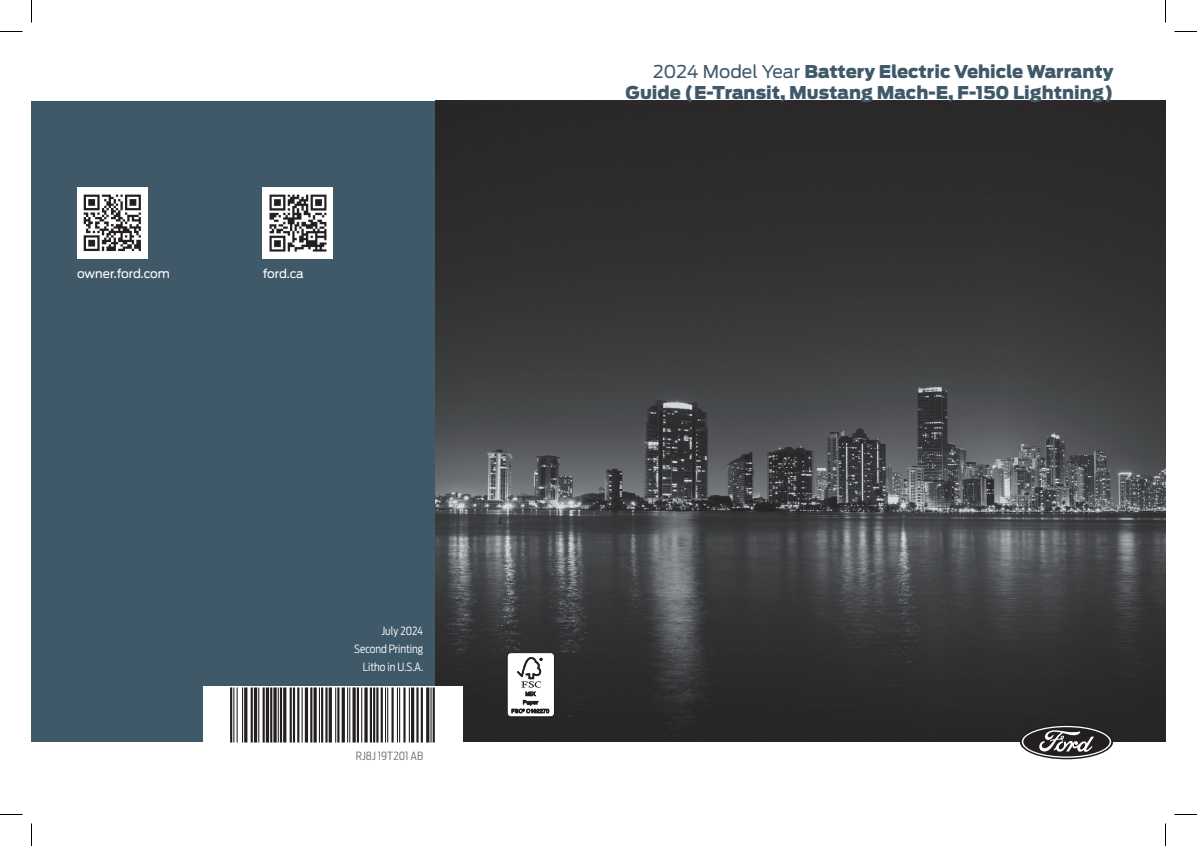
<style>
.page{position:relative;width:1197px;height:846px;background:#fff}
.page>*{position:absolute;margin:0;border:0;box-sizing:border-box;transform-origin:0 0}
.t1{font:900 17.55px/21px "Ford Antenna";color:#405968;text-align:right}
.t2{font:12px "Ford Antenna";letter-spacing:-.015em;color:#fff}
.t3{font:300 11.25px/18px "Ford Antenna Cond";color:#fff;text-align:right}
.t4{font:300 11.25px "Ford Antenna Cond";color:#6c6d70}
.s1{font-weight:400}
</style>
<div class="page">
<img style="left:435px;top:101px;width:731px;height:641px">
<div style="left:32px;top:101px;width:403px;height:641px;background:#405968"></div>
<img style="left:204px;top:686px;width:259px;height:57px">
<div style="left:507px;top:653px;width:47px;height:64px;background:#fff;border-radius:4px"></div>
<div style="left:507px;top:652px;width:48px;height:65px;border:1px solid #231f20;border-radius:4px"></div>
<svg style="left:512px;top:657px;width:37px;height:56px"></svg>
<img style="left:263px;top:188px;width:70px;height:70px">
<img style="left:77px;top:188px;width:70px;height:70px">
<svg style="left:1020px;top:724px;width:93px;height:35px"></svg>
<svg style="left:1022px;top:726px;width:89px;height:32px"></svg>
<svg style="left:0;top:31px;width:22px;height:1px"></svg>
<svg style="left:1174px;top:31px;width:23px;height:1px"></svg>
<svg style="left:0;top:814px;width:22px;height:1px"></svg>
<svg style="left:1174px;top:814px;width:23px;height:1px"></svg>
<svg style="left:31px;top:0;width:1px;height:22px"></svg>
<svg style="left:31px;top:824px;width:1px;height:22px"></svg>
<svg style="left:1165px;top:0;width:1px;height:22px"></svg>
<svg style="left:1165px;top:824px;width:1px;height:22px"></svg>
<p class="t2" style="left:77px;top:263px;width:94px">owner.ford.com</p>
<p class="t2" style="left:263px;top:263px;width:43px">ford.ca</p>
<p class="t3" style="left:354px;top:621px;width:71px">July 2024<br>Second Printing<br>Litho in U.S.A.</p>
<p class="t4" style="left:356px;top:746px;width:69px">RJ8J 19T201 AB</p>
<p class="t1" style="left:626px;top:60px;width:489px"><span class="s1">2024 Model Year</span> Battery Electric Vehicle Warranty<br>Guide (E-Transit, Mustang Mach-E, F-150 Lightning)</p>
</div>
